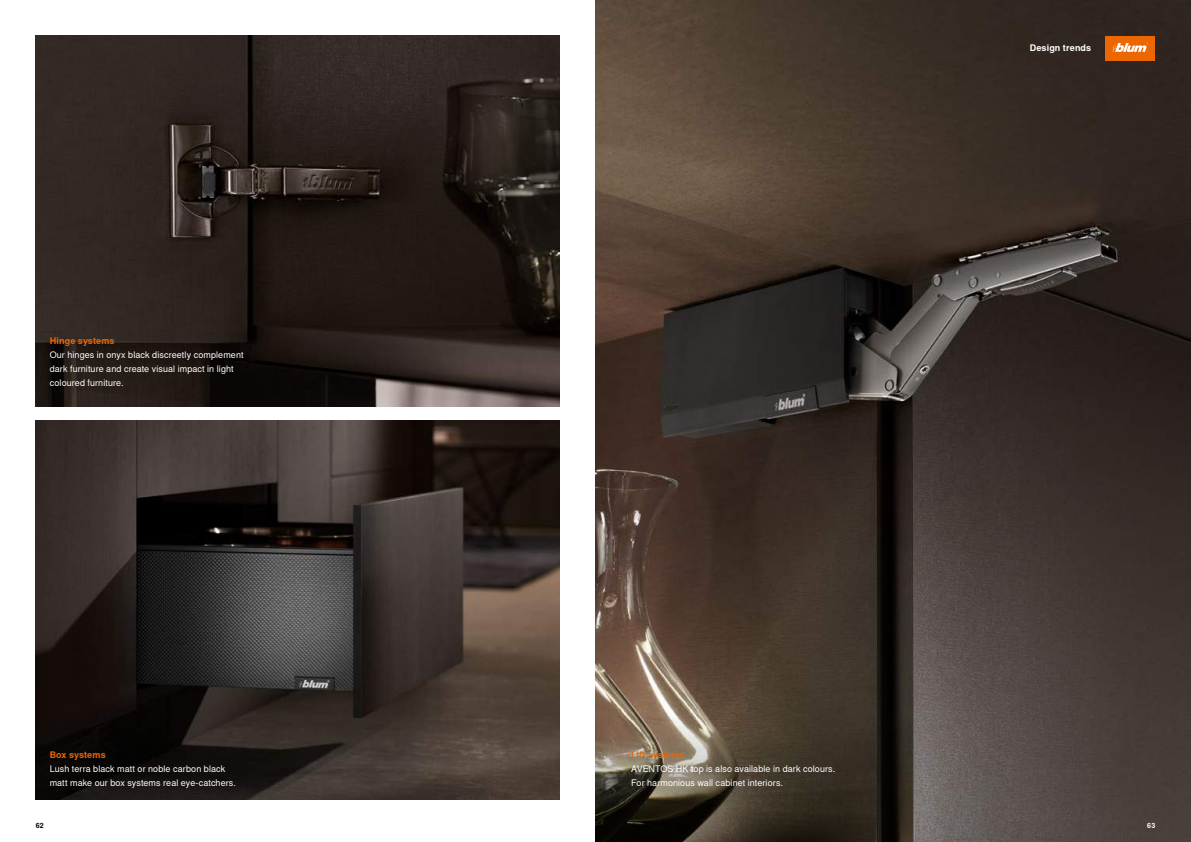
<style>
.page{position:relative;width:1191px;height:842px;background:#fff}
.page>*{position:absolute;margin:0;border:0;box-sizing:border-box;transform-origin:0 0}
.t1{font:9px/14px "Nimbus Sans Global";letter-spacing:.01em;color:#fff}
.t2{font:700 9px "Nimbus Sans Global";letter-spacing:.01em;color:#ec6602}
.t3{font:700 9px "Nimbus Sans Global";letter-spacing:.015em;color:#fff}
.t4{font:700 7px "Nimbus Sans Global";color:#000}
.t5{font:700 7px "Nimbus Sans Global";color:#fff}
</style>
<div class="page">
<img style="left:595px;top:0;width:596px;height:842px">
<div style="left:1105px;top:36px;width:50px;height:25px;background:#ec6602"></div>
<svg style="left:1112px;top:43px;width:35px;height:9px"></svg>
<img style="left:36px;top:421px;width:524px;height:379px">
<img style="left:36px;top:36px;width:524px;height:371px">
<svg style="left:595px;top:713px;width:297px;height:129px;background:#494033"></svg>
<p class="t2" style="left:50px;top:335px;width:66px">Hinge systems</p>
<p class="t1" style="left:50px;top:348px;width:195px">Our hinges in onyx black discreetly complement dark furniture and create visual impact in light coloured furniture.</p>
<p class="t2" style="left:50px;top:749px;width:57px">Box systems</p>
<p class="t1" style="left:50px;top:762px;width:188px">Lush terra black matt or noble carbon black matt make our box systems real eye-catchers.</p>
<p class="t3" style="left:1029px;top:43px;width:63px">Design trends</p>
<p class="t2" style="left:631px;top:749px;width:55px">Lift systems</p>
<p class="t1" style="left:631px;top:762px;width:205px">AVENTOS HK top is also available in dark colours.<br>For harmonious wall cabinet interiors.</p>
<p class="t4" style="left:36px;top:821px;width:9px">62</p>
<p class="t5" style="left:1147px;top:821px;width:9px">63</p>
</div>
